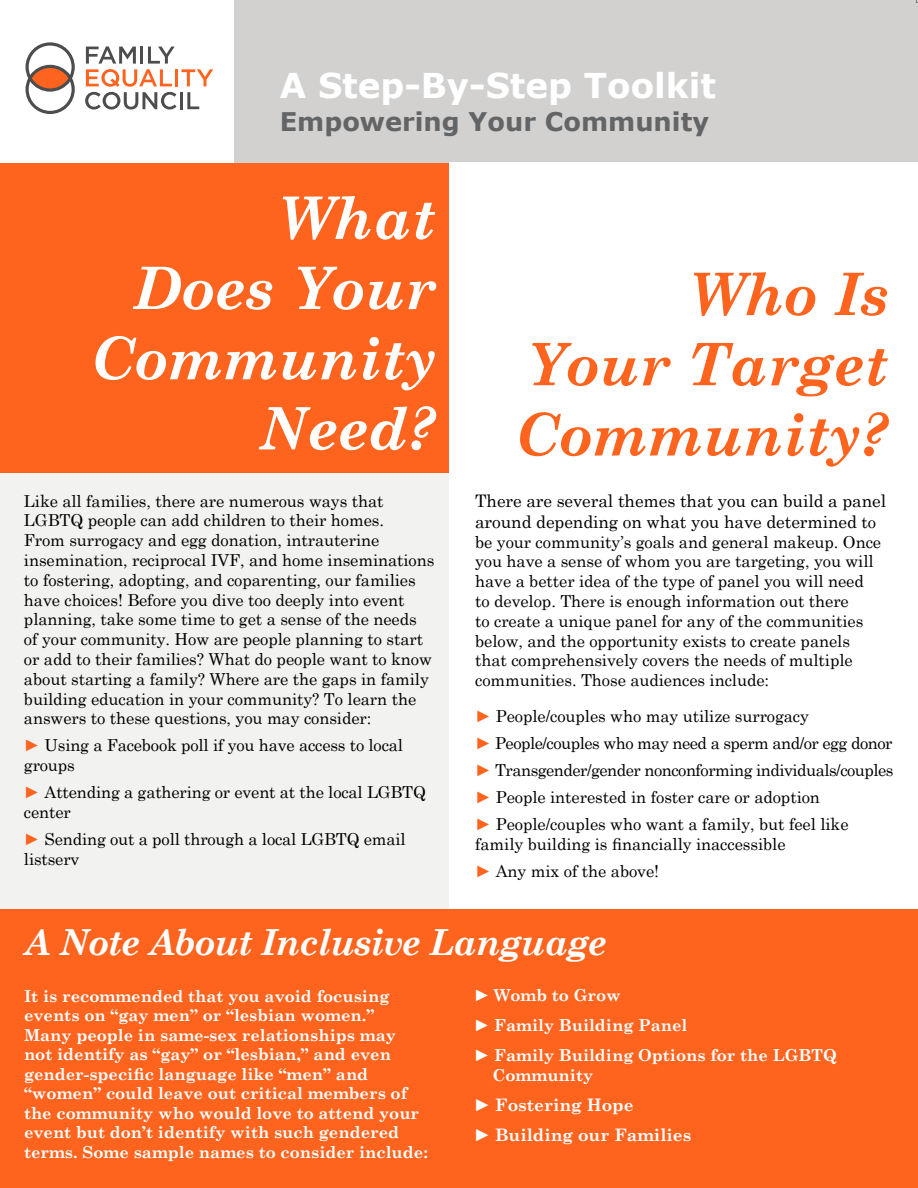
<style>
.page{position:relative;width:918px;height:1188px;background:#fff}
.page>*{position:absolute;margin:0;border:0;box-sizing:border-box;transform-origin:0 0}
.t1{font:italic 700 58.5px/70.2px "Century Schoolbook";color:#fff;text-align:right}
.t2{font:italic 700 58.5px/70.2px "Century Schoolbook";color:#ff641f;text-align:justify}
.t3{font:italic 700 36px "Century Schoolbook";letter-spacing:-.03em;color:#fff}
.t4{font:700 34.2px "Verdana";color:#fff}
.t5{font:700 25.65px "Verdana";color:#636466}
.t6{font:17.25px/20.7px "Century Schoolbook";letter-spacing:-.005em;color:#000}
.t7{font:700 17.25px/30px "Century Schoolbook";color:#fff}
.t8{font:16.5px/19.8px "Century Schoolbook";letter-spacing:-.005em;color:#000}
.t9{font:700 16.5px/19.5px "Century Schoolbook";color:#fff}
.s1{font-family:"Arial";color:#ff641f}
.s2{font-size:16.5px}
.s3{font-family:"Arial";font-weight:400}
</style>
<div class="page">
<div style="left:0;top:472px;width:449px;height:437px;background:#f2f2f1"></div>
<div style="left:234px;top:0;width:684px;height:163px;background:#d3d1cf"></div>
<div style="left:0;top:163px;width:461px;height:309px;background:#ff641f"></div>
<div style="left:450px;top:163px;width:468px;height:1025px;background:#fff"></div>
<div style="left:0;top:909px;width:918px;height:279px;background:#ff641f"></div>
<svg style="left:26px;top:42px;width:49px;height:72px"></svg>
<svg style="left:85px;top:46px;width:128px;height:64px"></svg>
<h3 class="t4" style="left:280px;top:62px;width:438px">A Step-By-Step Toolkit</h3>
<h3 class="t5" style="left:280px;top:104px;width:431px">Empowering Your Community</h3>
<h1 class="t1" style="left:90px;top:181px;width:347px">What<br>Does Your<br>Community<br>Need?</h1>
<p class="t8" style="left:24px;top:490px;width:412px">Like all families, there are numerous ways that LGBTQ people can add children to their homes.<br>From surrogacy and egg donation, intrauterine insemination, reciprocal IVF, and home inseminations to fostering, adopting, and coparenting, our families have choices! Before you dive too deeply into event planning, take some time to get a sense of the needs of your community. How are people planning to start or add to their families? What do people want to know about starting a family? Where are the gaps in family building education in your community? To learn the answers to these questions, you may consider:</p>
<p class="t8" style="left:24px;top:735px;width:381px"><span class="s1">►</span> Using a Facebook poll if you have access to local groups</p>
<p class="t8" style="left:24px;top:782px;width:404px"><span class="s1">►</span> Attending a gathering or event at the local LGBTQ center</p>
<p class="t8" style="left:24px;top:829px;width:383px"><span class="s1">►</span> Sending out a poll through a local LGBTQ email listserv</p>
<h1 class="t2" style="left:515px;top:257px;width:375px;text-indent:174px">Who Is Your Target Community?</h1>
<p class="t6" style="left:475px;top:490px;width:413px">There are several themes that you can build a panel around depending on what you have determined <span class="s2">to</span></p>
<p class="t8" style="left:475px;top:531px;width:408px">be your community’s goals and general makeup. Once you have a sense of whom you are targeting, you will have a better idea of the type of panel you will need to develop. There is enough information out there<br>to create a unique panel for any of the communities below, and the opportunity exists to create panels that comprehensively covers the needs of multiple communities. Those audiences include:</p>
<p class="t8" style="left:475px;top:702px;width:420px;line-height:27px"><span class="s1">►</span> People/couples who may utilize surrogacy<br><span class="s1">►</span> People/couples who may need a sperm and/or egg donor <span class="s1">►</span> Transgender/gender nonconforming individuals/couples <span class="s1">►</span> People interested in foster care or adoption<br><span class="s1">►</span> People/couples who want a family, but feel like</p>
<p class="t8" style="left:475px;top:830px;width:312px;line-height:27px">family building is financially inaccessible <span class="s1">►</span> Any mix of the above!</p>
<h2 class="t3" style="left:24px;top:920px;width:584px">A Note About Inclusive Language</h2>
<p class="t9" style="left:24px;top:986px;width:405px">It is recommended that you avoid focusing events on “gay men” or “lesbian women.”<br>Many people in same-sex relationships may not identify as “gay” or “lesbian,” and even gender-specific language like “men” and “women” could leave out critical members of the community who would love to attend your event but don’t identify with such gendered terms. Some sample names to consider include:</p>
<p class="t9" style="left:474px;top:980px;width:365px;line-height:30px"><span class="s3">►</span> Womb to Grow<br><span class="s3">►</span> Family Building Panel<br><span class="s3">►</span> Family Building Options for the LGBTQ</p>
<p class="t9" style="left:493px;top:1065px;width:102px">Community</p>
<p class="t7" style="left:474px;top:1090px;width:219px"><span class="s3">►</span> Fostering Hope<br><span class="s3">►</span> Building our Families</p>
</div>
